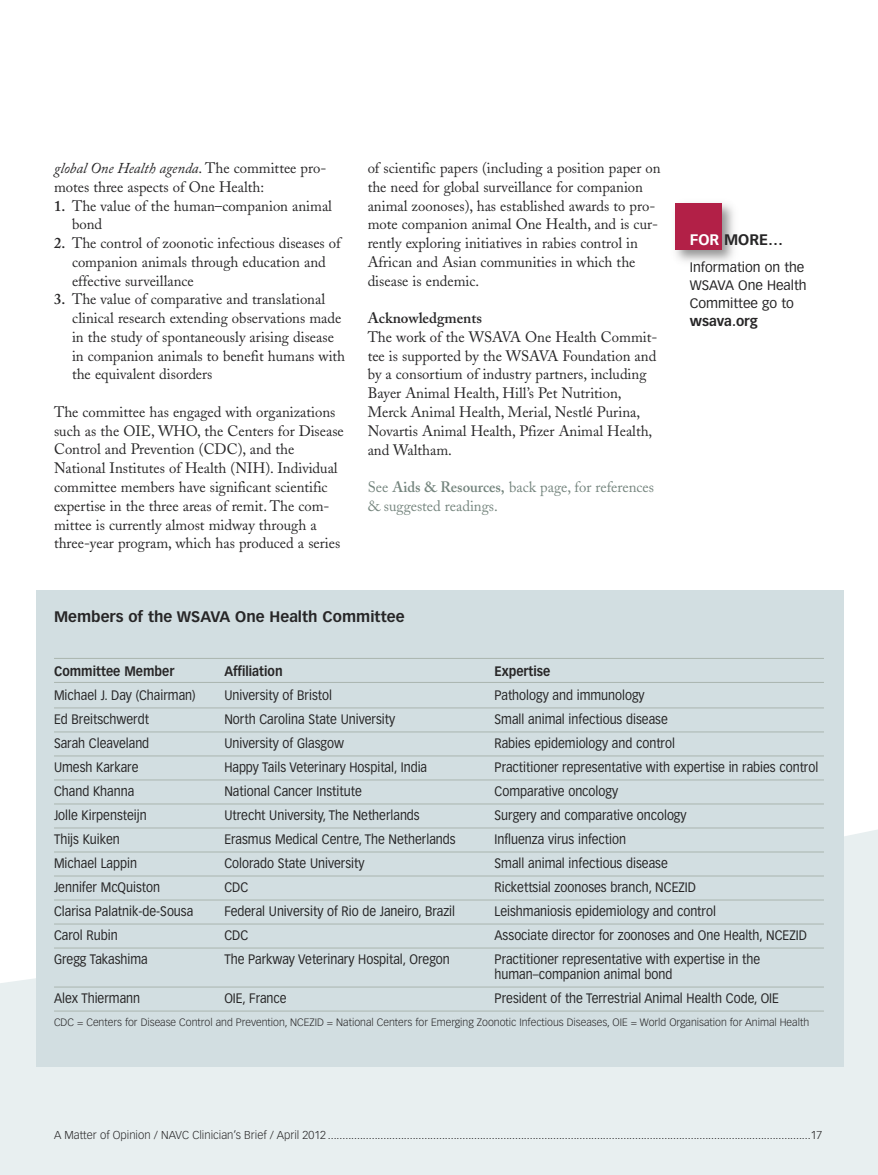
<style>
.page{position:relative;width:878px;height:1175px;background:#fff}
.page>*{position:absolute;margin:0;border:0;box-sizing:border-box;transform-origin:0 0}
.t1{font:15px/18.8px "Adobe Caslon";color:#272627}
.t2{font:15px/18.8px "Adobe Caslon";color:#75857e}
.t3{font:700 15px "Vectora LT Std";color:#272627}
.t4{font:600 15px "Adobe Caslon";color:#272627}
.t5{font:13.5px/15px "Vectora LT Std";color:#272627;scale:.9 1}
.t6{font:13.5px/18px "Vectora LT Std";color:#272627}
.t7{font:700 13.5px "Vectora LT Std";color:#272627;scale:.9 1}
.t8{font:700 13.5px "Vectora LT Std";color:#272627}
.t9{font:300 11.25px "Vectora LT Std";color:#272627}
.t10{font:300 10.5px "Vectora LT Std";color:#272627}
.s1{font-style:italic}
.s2{font-weight:600}
.s3{color:#fff}
</style>
<div class="page">
<div style="left:0;top:823px;width:878px;height:351px;background:#e8eff0"></div>
<img style="left:675px;top:203px;width:59px;height:59px">
<div style="left:674px;top:203px;width:47px;height:46px;background:#b22047"></div>
<div style="left:36px;top:590px;width:807px;height:476px;background:#d2dee1"></div>
<hr style="left:54px;top:658px;width:770px;height:1px;background:#aab5af">
<hr style="left:54px;top:682px;width:770px;height:1px;background:#aab5af">
<hr style="left:54px;top:707px;width:770px;height:1px;background:#aab5af">
<hr style="left:54px;top:731px;width:770px;height:1px;background:#aab5af">
<hr style="left:54px;top:755px;width:770px;height:1px;background:#aab5af">
<hr style="left:54px;top:779px;width:770px;height:1px;background:#aab5af">
<hr style="left:54px;top:803px;width:770px;height:1px;background:#aab5af">
<hr style="left:54px;top:827px;width:770px;height:1px;background:#aab5af">
<hr style="left:54px;top:851px;width:770px;height:1px;background:#aab5af">
<hr style="left:54px;top:875px;width:770px;height:1px;background:#aab5af">
<hr style="left:54px;top:899px;width:770px;height:1px;background:#aab5af">
<hr style="left:54px;top:923px;width:770px;height:1px;background:#aab5af">
<hr style="left:54px;top:947px;width:770px;height:1px;background:#aab5af">
<hr style="left:54px;top:986px;width:770px;height:1px;background:#aab5af">
<hr style="left:54px;top:1010px;width:770px;height:1px;background:#aab5af">
<p class="t1" style="left:54px;top:160px;width:274px"><span class="s1">global One Health agenda</span>. The committee pro&shy;motes three aspects of One Health:</p>
<p class="t1" style="left:72px;top:198px;width:261px;text-indent:-18px"><span class="s2">1.</span> The value of the human–companion animal bond</p>
<p class="t1" style="left:72px;top:235px;width:270px;text-indent:-18px"><span class="s2">2.</span> The control of zoonotic infectious diseases of companion animals through education and effective surveillance</p>
<p class="t1" style="left:72px;top:292px;width:275px;text-indent:-18px"><span class="s2">3.</span> The value of comparative and translational clinical research extending observations made in the study of spontaneously arising disease in companion animals to benefit humans with the equivalent disorders</p>
<p class="t1" style="left:54px;top:404px;width:291px">The committee has engaged with organizations such as the OIE, WHO, the Centers for Disease Control and Prevention (CDC), and the National Institutes of Health (NIH). Individual committee members have significant scientific expertise in the three areas of remit. The com&shy;mittee is currently almost midway through a three-year program, which has produced a series</p>
<p class="t1" style="left:367px;top:160px;width:294px">of scientific papers (including a position paper on the need for global surveillance for companion animal zoonoses), has established awards to pro&shy;mote companion animal One Health, and is cur&shy;rently exploring initiatives in rabies control in African and Asian communities in which the disease is endemic.</p>
<p class="t4" style="left:367px;top:312px;width:116px">Acknowledgments</p>
<p class="t1" style="left:367px;top:329px;width:291px">The work of the WSAVA One Health Commit&shy;tee is supported by the WSAVA Foundation and by a consortium of industry partners, including Bayer Animal Health, Hill’s Pet Nutrition, Merck Animal Health, Merial, Nestlé Purina, Novartis Animal Health, Pfizer Animal Health, and Waltham.</p>
<p class="t2" style="left:367px;top:479px;width:288px">See <span class="s2">Aids &amp; Resources,</span> back page, for references &amp; suggested readings.</p>
<p class="t3" style="left:54px;top:610px;width:352px">Members of the WSAVA One Health Committee</p>
<p class="t3" style="left:689px;top:233px;width:95px"><span class="s3">FOR</span> MORE…</p>
<p class="t6" style="left:689px;top:259px;width:118px">Information on the<br>WSAVA One Health<br>Committee go to</p>
<p class="t8" style="left:689px;top:315px;width:70px">wsava.org</p>
<p class="t7" style="left:54px;top:665px;width:135px">Committee Member</p>
<p class="t7" style="left:224px;top:665px;width:66px">Affiliation</p>
<p class="t7" style="left:494px;top:665px;width:63px">Expertise</p>
<p class="t5" style="left:54px;top:688px;width:159px">Michael J. Day (Chairman)</p>
<p class="t5" style="left:224px;top:688px;width:121px">University of Bristol</p>
<p class="t5" style="left:494px;top:688px;width:168px">Pathology and immunology</p>
<p class="t5" style="left:54px;top:712px;width:107px">Ed Breitschwerdt</p>
<p class="t5" style="left:224px;top:712px;width:191px">North Carolina State University</p>
<p class="t5" style="left:494px;top:712px;width:194px">Small animal infectious disease</p>
<p class="t5" style="left:54px;top:736px;width:107px">Sarah Cleaveland</p>
<p class="t5" style="left:224px;top:736px;width:134px">University of Glasgow</p>
<p class="t5" style="left:494px;top:736px;width:202px">Rabies epidemiology and control</p>
<p class="t5" style="left:54px;top:760px;width:95px">Umesh Karkare</p>
<p class="t5" style="left:224px;top:760px;width:227px">Happy Tails Veterinary Hospital, India</p>
<p class="t5" style="left:494px;top:760px;width:361px">Practitioner representative with expertise in rabies control</p>
<p class="t5" style="left:54px;top:784px;width:91px">Chand Khanna</p>
<p class="t5" style="left:224px;top:784px;width:154px">National Cancer Institute</p>
<p class="t5" style="left:494px;top:784px;width:139px">Comparative oncology</p>
<p class="t5" style="left:54px;top:808px;width:104px">Jolle Kirpensteijn</p>
<p class="t5" style="left:224px;top:808px;width:219px">Utrecht University, The Netherlands</p>
<p class="t5" style="left:494px;top:808px;width:215px">Surgery and comparative oncology</p>
<p class="t5" style="left:54px;top:832px;width:75px">Thijs Kuiken</p>
<p class="t5" style="left:224px;top:832px;width:258px">Erasmus Medical Centre, The Netherlands</p>
<p class="t5" style="left:494px;top:832px;width:148px">Influenza virus infection</p>
<p class="t5" style="left:54px;top:856px;width:94px">Michael Lappin</p>
<p class="t5" style="left:224px;top:856px;width:157px">Colorado State University</p>
<p class="t5" style="left:494px;top:856px;width:194px">Small animal infectious disease</p>
<p class="t5" style="left:54px;top:880px;width:119px">Jennifer McQuiston</p>
<p class="t5" style="left:224px;top:880px;width:28px">CDC</p>
<p class="t5" style="left:494px;top:880px;width:225px">Rickettsial zoonoses branch, NCEZID</p>
<p class="t5" style="left:54px;top:904px;width:156px">Clarisa Palatnik-de-Sousa</p>
<p class="t5" style="left:224px;top:904px;width:258px">Federal University of Rio de Janeiro, Brazil</p>
<p class="t5" style="left:494px;top:904px;width:247px">Leishmaniosis epidemiology and control</p>
<p class="t5" style="left:54px;top:928px;width:72px">Carol Rubin</p>
<p class="t5" style="left:224px;top:928px;width:28px">CDC</p>
<p class="t5" style="left:494px;top:928px;width:348px">Associate director for zoonoses and One Health, NCEZID</p>
<p class="t5" style="left:54px;top:952px;width:106px">Gregg Takashima</p>
<p class="t5" style="left:224px;top:952px;width:252px">The Parkway Veterinary Hospital, Oregon</p>
<p class="t5" style="left:494px;top:952px;width:297px">Practitioner representative with expertise in the human–companion animal bond</p>
<p class="t5" style="left:54px;top:991px;width:97px">Alex Thiermann</p>
<p class="t5" style="left:224px;top:991px;width:71px">OIE, France</p>
<p class="t5" style="left:494px;top:991px;width:317px">President of the Terrestrial Animal Health Code, OIE</p>
<p class="t10" style="left:54px;top:1017px;width:756px">CDC = Centers for Disease Control and Prevention, NCEZID = National Centers for Emerging Zoonotic Infectious Diseases, OIE = World Organisation for Animal Health</p>
<p class="t9" style="left:54px;top:1129px;width:769px">A Matter of Opinion / NAVC Clinician’s Brief / April 2012 .....................................................................................................................................................................17</p>
</div>
